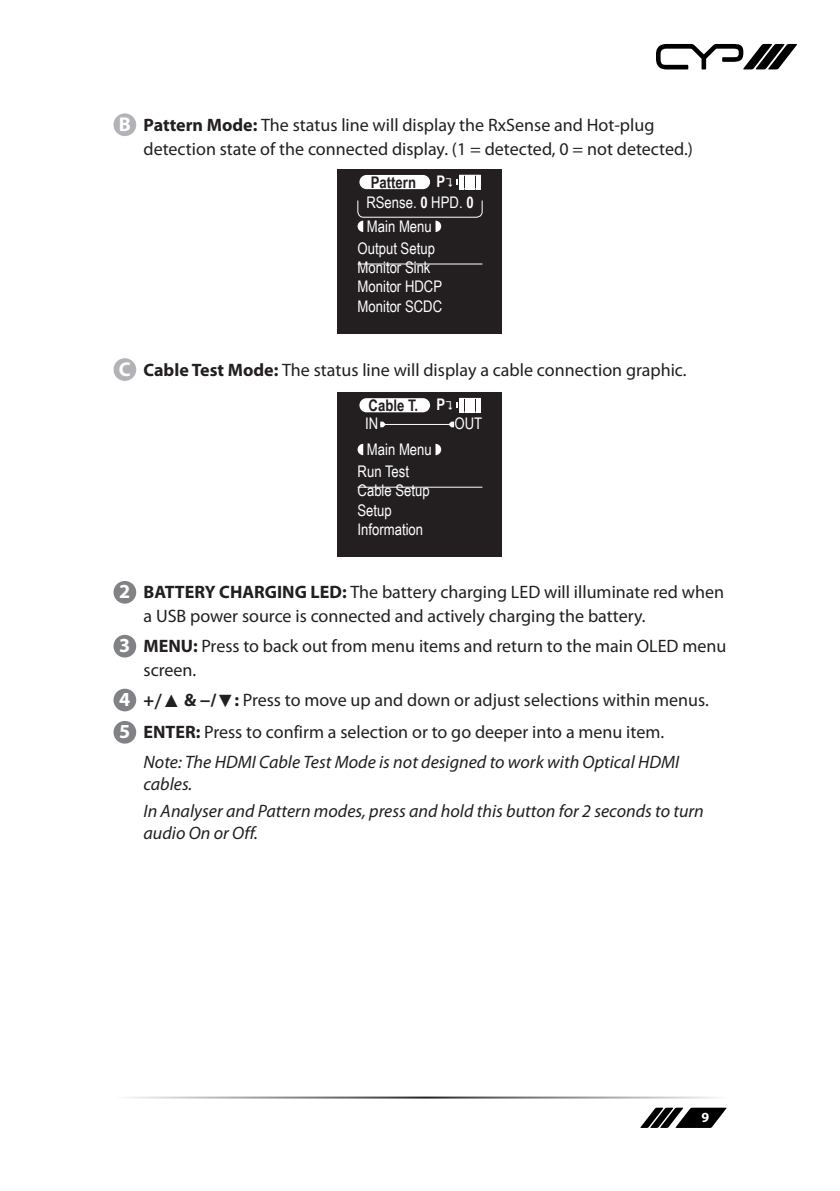
<style>
.page{position:relative;width:840px;height:1191px;background:#fff}
.page>*{position:absolute;margin:0;border:0;box-sizing:border-box;transform-origin:0 0}
.Diagram_Callouts{font:700 20px "Myriad Pro";color:#fff}
.Callout_List_-_Bold{font:18px/24px "Myriad Pro";color:#231f20}
.Callout_List_-_Note{font:italic 18px/21.6px "Myriad Pro";color:#231f20}
.t1{font:16px "Arial Narrow";color:#fff}
.t2{font:700 16px "Arial Narrow";color:#231f20}
.t3{font:700 16px "Arial Narrow";color:#fff}
.t4{font:700 14px "Myriad Pro";color:#fff}
.s1{font-weight:700}
.s2{font-family:"Century Gothic";font-weight:700}
</style>
<div class="page">
<svg style="left:656px;top:44px;width:140px;height:25px"></svg>
<svg style="left:640px;top:1107px;width:86px;height:21px"></svg>
<div style="left:113px;top:113px;width:23px;height:23px;background:#b2b3b7;border-radius:50%"></div>
<div style="left:337px;top:169px;width:165px;height:165px;background:#231f20"></div>
<div style="left:359px;top:175px;width:71px;height:14px;background:#fff;border-radius:7px"></div>
<hr style="left:459px;top:175px;width:4px;height:14px;background:#fff">
<div style="left:464px;top:175px;width:5px;height:14px;background:#fff"></div>
<hr style="left:470px;top:175px;width:4px;height:14px;background:#fff">
<hr style="left:476px;top:175px;width:4px;height:14px;background:#fff">
<div style="left:459px;top:175px;width:21px;height:14px;border:1px solid #fff"></div>
<svg style="left:357px;top:200px;width:125px;height:32px"></svg>
<hr style="left:357px;top:264px;width:125px;height:1px;background:#fff">
<div style="left:113px;top:358px;width:23px;height:23px;background:#b2b3b7;border-radius:50%"></div>
<div style="left:337px;top:392px;width:165px;height:165px;background:#231f20"></div>
<div style="left:359px;top:398px;width:71px;height:14px;background:#fff;border-radius:7px"></div>
<hr style="left:459px;top:398px;width:4px;height:14px;background:#fff">
<div style="left:464px;top:398px;width:5px;height:14px;background:#fff"></div>
<hr style="left:470px;top:398px;width:4px;height:14px;background:#fff">
<hr style="left:476px;top:398px;width:4px;height:14px;background:#fff">
<div style="left:459px;top:398px;width:21px;height:14px;border:1px solid #fff"></div>
<hr style="left:380px;top:424px;width:74px;height:1px;background:#fff">
<svg style="left:380px;top:421px;width:6px;height:6px"></svg>
<svg style="left:448px;top:421px;width:6px;height:6px"></svg>
<svg style="left:357px;top:444px;width:6px;height:11px"></svg>
<svg style="left:435px;top:444px;width:6px;height:11px"></svg>
<hr style="left:357px;top:487px;width:125px;height:1px;background:#fff">
<div style="left:113px;top:581px;width:23px;height:22px;background:#808285;border-radius:50%"></div>
<div style="left:113px;top:635px;width:23px;height:22px;background:#808285;border-radius:50%"></div>
<div style="left:113px;top:688px;width:23px;height:23px;background:#808285;border-radius:50%"></div>
<div style="left:113px;top:721px;width:23px;height:22px;background:#808285;border-radius:50%"></div>
<p class="Diagram_Callouts" style="left:119px;top:111px;width:14px">B</p>
<p class="Callout_List_-_Bold" style="left:143px;top:112px;width:550px"><span class="s1">Pattern Mode:</span> The status line will display the RxSense and Hot-plug detection state of the connected display. (1 = detected, 0 = not detected.)</p>
<p class="t2" style="left:370px;top:170px;width:47px">Pattern</p>
<p class="t3" style="left:436px;top:169px;width:10px">P</p>
<p class="t1" style="left:366px;top:191px;width:109px">RSense. <span class="s1">0</span> HPD. <span class="s1">0</span></p>
<p class="t1" style="left:366px;top:215px;width:66px">Main Menu</p>
<p class="t1" style="left:357px;top:237px;width:79px">Output Setup</p>
<p class="t1" style="left:357px;top:256px;width:74px">Monitor Sink</p>
<p class="t1" style="left:357px;top:275px;width:86px">Monitor HDCP</p>
<p class="t1" style="left:357px;top:294px;width:86px">Monitor SCDC</p>
<p class="Diagram_Callouts" style="left:119px;top:356px;width:13px">C</p>
<p class="Callout_List_-_Bold" style="left:143px;top:357px;width:544px"><span class="s1">Cable Test Mode:</span> The status line will display a cable connection graphic.</p>
<p class="t2" style="left:368px;top:393px;width:51px">Cable T.</p>
<p class="t3" style="left:436px;top:392px;width:10px">P</p>
<p class="t1" style="left:365px;top:411px;width:15px">IN</p>
<p class="t1" style="left:454px;top:411px;width:29px">OUT</p>
<p class="t1" style="left:366px;top:438px;width:66px">Main Menu</p>
<p class="t1" style="left:357px;top:460px;width:53px">Run Test</p>
<p class="t1" style="left:357px;top:479px;width:74px">Cable Setup</p>
<p class="t1" style="left:357px;top:498px;width:36px">Setup</p>
<p class="t1" style="left:357px;top:517px;width:67px">Information</p>
<p class="Diagram_Callouts" style="left:119px;top:578px;width:13px">2</p>
<p class="Callout_List_-_Bold" style="left:143px;top:580px;width:582px"><span class="s1">BATTERY CHARGING LED:</span> The battery charging LED will illuminate red when a USB power source is connected and actively charging the battery.</p>
<p class="Diagram_Callouts" style="left:119px;top:632px;width:13px">3</p>
<p class="Callout_List_-_Bold" style="left:143px;top:634px;width:584px"><span class="s1">MENU:</span> Press to back out from menu items and return to the main OLED menu screen.</p>
<p class="Diagram_Callouts" style="left:119px;top:686px;width:13px">4</p>
<p class="Callout_List_-_Bold" style="left:143px;top:688px;width:566px"><span class="s1">+</span><span class="s2">/▲</span> <span class="s1">&amp; −/</span><span class="s2">▼</span><span class="s1">:</span> Press to move up and down or adjust selections within menus.</p>
<p class="Diagram_Callouts" style="left:119px;top:718px;width:13px">5</p>
<p class="Callout_List_-_Bold" style="left:143px;top:720px;width:522px"><span class="s1">ENTER:</span> Press to confirm a selection or to go deeper into a menu item.</p>
<p class="Callout_List_-_Note" style="left:143px;top:751px;width:537px">Note: The HDMI Cable Test Mode is not designed to work with Optical HDMI cables.</p>
<p class="Callout_List_-_Note" style="left:143px;top:800px;width:561px">In Analyser and Pattern modes, press and hold this button for 2 seconds to turn audio On or Off.</p>
<p class="t4" style="left:701px;top:1108px;width:9px">9</p>
</div>
